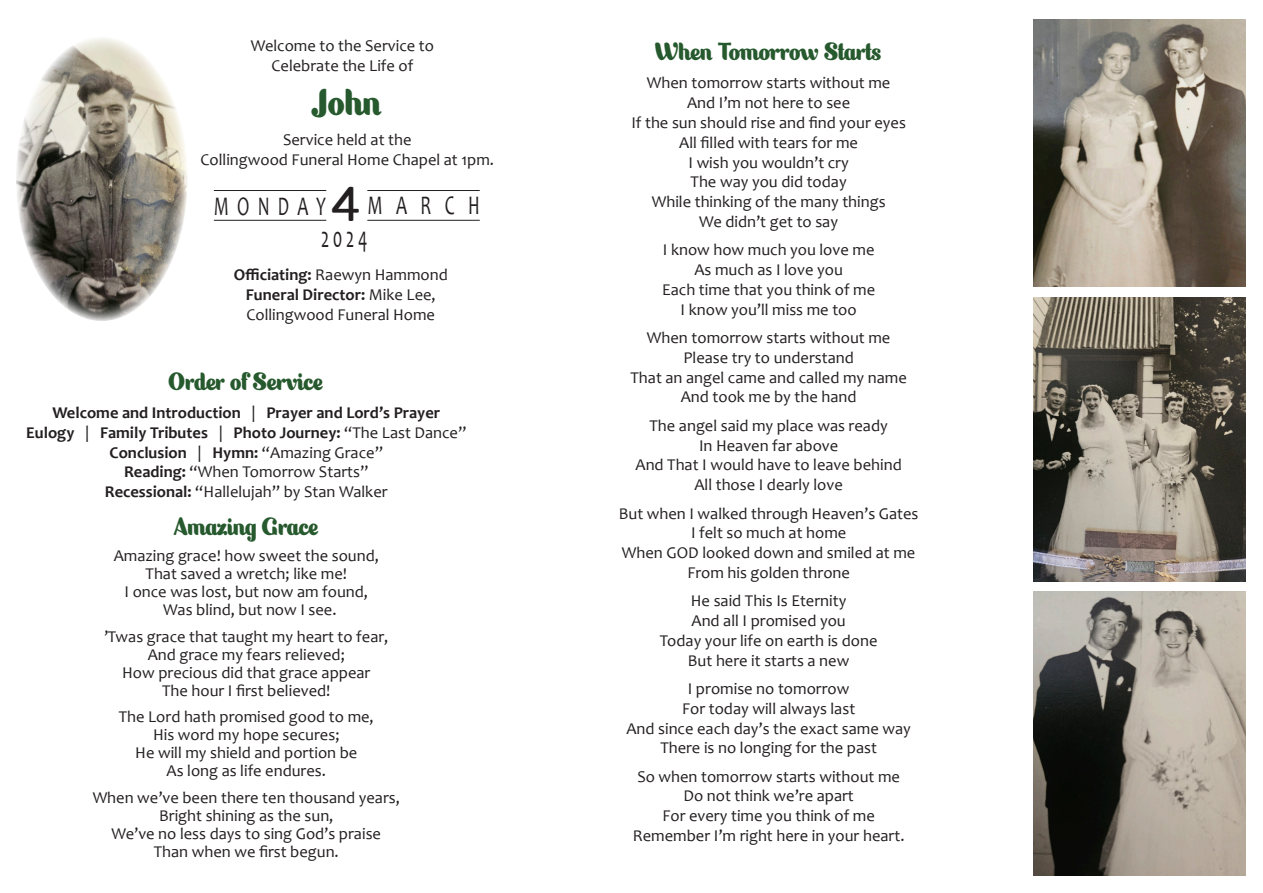
<style>
.page{position:relative;width:1263px;height:893px;background:#fff}
.page>*{position:absolute;margin:0;border:0;box-sizing:border-box;transform-origin:0 0}
.t1{font:48.6px "Rubik";color:#231f20}
.t2{font:36px "Maille";color:#26592d;scale:.82 1}
.t3{font:29.7px "Candara";color:#231f20;scale:.59 1}
.t4{font:27px "Candara";letter-spacing:.46em;color:#231f20;scale:.66 1}
.t5{font:24px "Maille";color:#26592d;scale:.82 1}
.t6{font:16.5px/18px "Candara";color:#231f20;text-align:center}
.t7{font:700 16.5px "Candara";color:#231f20}
.s1{font-weight:700}
.s2{font-weight:400}
</style>
<div class="page">
<hr style="left:367px;top:190px;width:113px;height:1px;background:#231f20">
<hr style="left:214px;top:190px;width:112px;height:1px;background:#231f20">
<hr style="left:367px;top:220px;width:113px;height:1px;background:#231f20">
<hr style="left:214px;top:220px;width:112px;height:1px;background:#231f20">
<img style="left:1033px;top:20px;width:212px;height:267px">
<img style="left:1033px;top:297px;width:212px;height:285px">
<img style="left:1033px;top:591px;width:212px;height:285px">
<img style="left:16px;top:38px;width:172px;height:283px">
<p class="t6" style="left:251px;top:36px;width:185px;line-height:19.8px">Welcome to the Service to<br>Celebrate the Life of</p>
<p class="t2" style="left:312px;top:80px;width:86px">John</p>
<p class="t6" style="left:201px;top:130px;width:295px;line-height:19.8px">Service held at the<br>Collingwood Funeral Home Chapel at 1pm.</p>
<p class="t1" style="left:331px;top:178px;width:31px">4</p>
<p class="t4" style="left:214px;top:189px;width:171px">MONDAY</p>
<p class="t4" style="left:367px;top:188px;width:172px">MARCH</p>
<p class="t3" style="left:321px;top:219px;width:80px">2024</p>
<p class="t6" style="left:234px;top:265px;width:216px;line-height:19.8px"><span class="s1">Officiating:</span> Raewyn Hammond<br><span class="s1">Funeral Director:</span> Mike Lee,<br>Collingwood Funeral Home</p>
<p class="t5" style="left:169px;top:366px;width:189px">Order of Service</p>
<p class="t7" style="left:52px;top:402px;width:389px">Welcome and Introduction <span class="s2">|</span> Prayer and Lord’s Prayer</p>
<p class="t7" style="left:26px;top:422px;width:442px">Eulogy <span class="s2">|</span> Family Tributes <span class="s2">|</span> Photo Journey: <span class="s2">“The Last Dance”</span></p>
<p class="t7" style="left:110px;top:442px;width:275px">Conclusion <span class="s2">|</span> Hymn: <span class="s2">“Amazing Grace”</span></p>
<p class="t6" style="left:124px;top:463px;width:246px"><span class="s1">Reading:</span> “When Tomorrow Starts”</p>
<p class="t6" style="left:105px;top:483px;width:284px"><span class="s1">Recessional:</span> “Hallelujah” by Stan Walker</p>
<p class="t5" style="left:174px;top:511px;width:178px">Amazing Grace</p>
<p class="t6" style="left:114px;top:546px;width:267px">Amazing grace! how sweet the sound,<br>That saved a wretch; like me!<br>I once was lost, but now am found,<br>Was blind, but now I see.</p>
<p class="t6" style="left:104px;top:627px;width:286px">’Twas grace that taught my heart to fear,<br>And grace my fears relieved;<br>How precious did that grace appear<br>The hour I first believed!</p>
<p class="t6" style="left:119px;top:707px;width:256px">The Lord hath promised good to me,<br>His word my hope secures;<br>He will my shield and portion be<br>As long as life endures.</p>
<p class="t6" style="left:93px;top:788px;width:309px">When we’ve been there ten thousand years,<br>Bright shining as the sun,<br>We’ve no less days to sing God’s praise<br>Than when we first begun.</p>
<p class="t5" style="left:655px;top:37px;width:278px">When Tomorrow Starts</p>
<p class="t6" style="left:647px;top:74px;width:245px">When tomorrow starts without me</p>
<p class="t6" style="left:687px;top:94px;width:165px">And I’m not here to see</p>
<p class="t6" style="left:631px;top:114px;width:276px">If the sun should rise and find your eyes</p>
<p class="t6" style="left:679px;top:133px;width:180px">All filled with tears for me</p>
<p class="t6" style="left:688px;top:153px;width:162px">I wish you wouldn’t cry</p>
<p class="t6" style="left:691px;top:173px;width:158px">The way you did today</p>
<p class="t6" style="left:652px;top:193px;width:235px">While thinking of the many things</p>
<p class="t6" style="left:699px;top:213px;width:140px">We didn’t get to say</p>
<p class="t6" style="left:663px;top:241px;width:213px">I know how much you love me</p>
<p class="t6" style="left:694px;top:261px;width:150px">As much as I love you</p>
<p class="t6" style="left:662px;top:280px;width:214px">Each time that you think of me</p>
<p class="t6" style="left:681px;top:300px;width:178px">I know you’ll miss me too</p>
<p class="t6" style="left:647px;top:329px;width:245px">When tomorrow starts without me</p>
<p class="t6" style="left:683px;top:348px;width:172px">Please try to understand</p>
<p class="t6" style="left:631px;top:368px;width:278px">That an angel came and called my name</p>
<p class="t6" style="left:681px;top:388px;width:177px">And took me by the hand</p>
<p class="t6" style="left:650px;top:416px;width:240px">The angel said my place was ready</p>
<p class="t6" style="left:699px;top:436px;width:141px">In Heaven far above</p>
<p class="t6" style="left:635px;top:456px;width:268px">And That I would have to leave behind</p>
<p class="t6" style="left:694px;top:476px;width:150px">All those I dearly love</p>
<p class="t6" style="left:619px;top:504px;width:301px">But when I walked through Heaven’s Gates</p>
<p class="t6" style="left:691px;top:524px;width:157px">I felt so much at home</p>
<p class="t6" style="left:622px;top:544px;width:295px">When GOD looked down and smiled at me</p>
<p class="t6" style="left:687px;top:563px;width:164px">From his golden throne</p>
<p class="t6" style="left:691px;top:592px;width:157px">He said This Is Eternity</p>
<p class="t6" style="left:691px;top:611px;width:156px">And all I promised you</p>
<p class="t6" style="left:660px;top:631px;width:219px">Today your life on earth is done</p>
<p class="t6" style="left:688px;top:651px;width:163px">But here it starts a new</p>
<p class="t6" style="left:688px;top:679px;width:163px">I promise no tomorrow</p>
<p class="t6" style="left:682px;top:699px;width:175px">For today will always last</p>
<p class="t6" style="left:626px;top:719px;width:286px">And since each day’s the exact same way</p>
<p class="t6" style="left:660px;top:739px;width:218px">There is no longing for the past</p>
<p class="t6" style="left:637px;top:767px;width:264px">So when tomorrow starts without me</p>
<p class="t6" style="left:683px;top:787px;width:172px">Do not think we’re apart</p>
<p class="t6" style="left:662px;top:807px;width:214px">For every time you think of me</p>
<p class="t6" style="left:633px;top:826px;width:273px">Remember I’m right here in your heart.</p>
</div>
